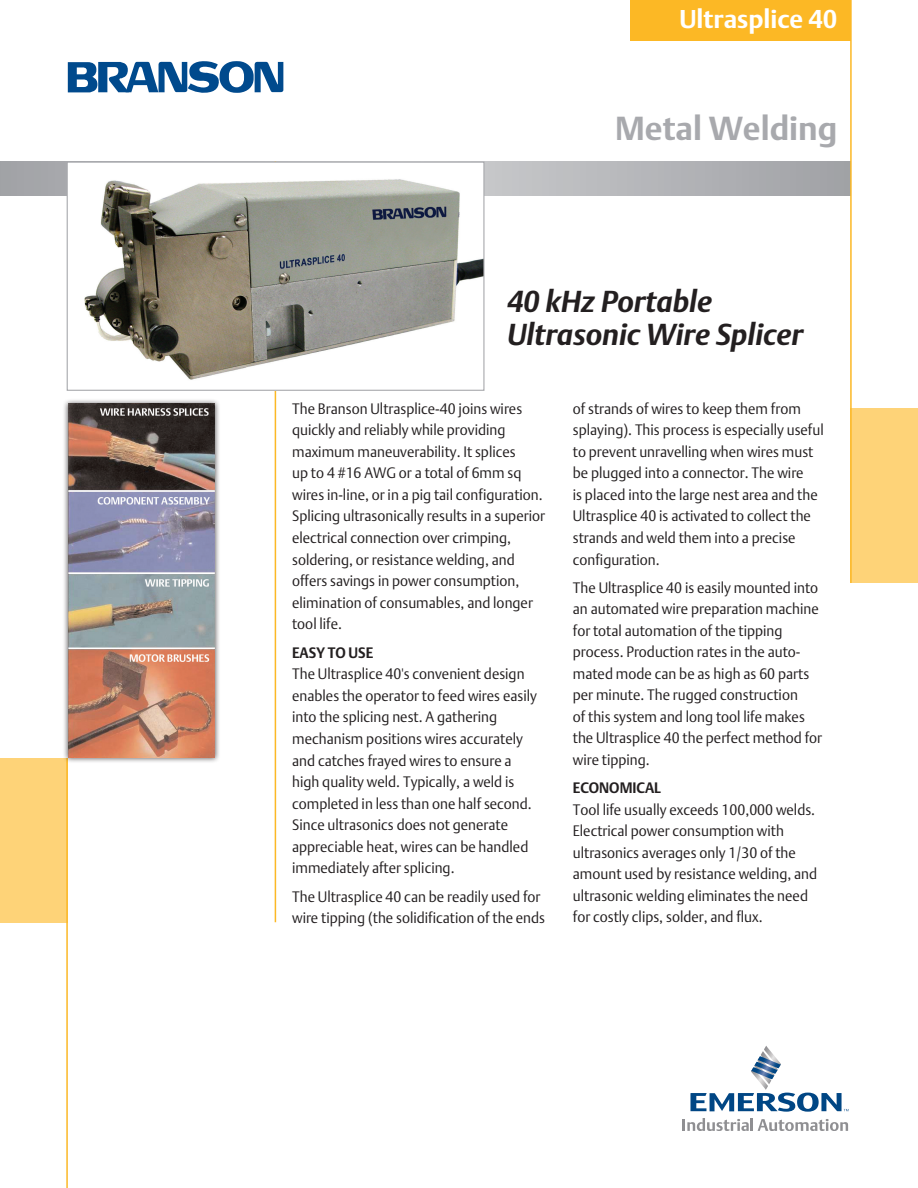
<style>
.page{position:relative;width:918px;height:1188px;background:#fff}
.page>*{position:absolute;margin:0;border:0;box-sizing:border-box;transform-origin:0 0}
.Name_right{font:700 33px "DTL Argo T";color:#a8a9ad}
.t1{font:italic 700 30px/33px "DTL Argo T";color:#231f20}
.Brief_graphic{font:700 25.5px "DTL Argo T";color:#fff}
.Body_plain{font:15px/21.6px "DTL Argo T Light";color:#231f20;scale:.95 1}
.s1{font-family:"DTL Argo T";font-weight:700}
</style>
<div class="page">
<svg style="left:68px;top:61px;width:215px;height:32px"></svg>
<svg style="left:0;top:162px;width:850px;height:34px;background:#b2b3b6"></svg>
<div style="left:0;top:758px;width:68px;height:164px;background:#fed378"></div>
<div style="left:850px;top:408px;width:68px;height:175px;background:#fed378"></div>
<hr style="left:850px;top:0;width:2px;height:583px;background:#fcb825">
<hr style="left:66px;top:758px;width:2px;height:430px;background:#fcb825">
<div style="left:630px;top:0;width:220px;height:40px;background:#fcb825"></div>
<svg style="left:690px;top:1046px;width:159px;height:66px"></svg>
<svg style="left:683px;top:1118px;width:165px;height:13px"></svg>
<hr style="left:275px;top:162px;width:1px;height:760px;background:#fcb825">
<img style="left:77px;top:164px;width:405px;height:225px">
<div style="left:67px;top:162px;width:417px;height:229px;border:1px solid #a8a9ad"></div>
<div style="left:62px;top:398px;width:159px;height:365px;background:#231f20;opacity:.75"></div>
<img style="left:68px;top:404px;width:147px;height:354px">
<hr style="left:68px;top:490px;width:147px;height:2px;background:#fff">
<hr style="left:68px;top:572px;width:147px;height:2px;background:#fff">
<hr style="left:68px;top:648px;width:147px;height:1px;background:#fff">
<p class="Brief_graphic" style="left:679px;top:4px;width:160px">Ultrasplice 40</p>
<p class="Name_right" style="left:615px;top:109px;width:224px">Metal Welding</p>
<p class="t1" style="left:507px;top:285px;width:297px">40 kHz Portable<br>Ultrasonic Wire Splicer</p>
<p class="Body_plain" style="left:292px;top:397px;width:268px">The Branson Ultrasplice-40 joins wires quickly and reliably while providing maximum maneuverability. It splices<br>up to 4 #16 AWG or a total of 6mm sq wires in-line, or in a pig tail configuration.<br>Splicing ultrasonically results in a superior electrical connection over crimping, soldering, or resistance welding, and offers savings in power consumption, elimination of consumables, and longer tool life.</p>
<p class="Body_plain" style="left:292px;top:641px;width:259px"><span class="s1">EASY TO USE<br></span>The Ultrasplice 40's convenient design enables the operator to feed wires easily into the splicing nest. A gathering mechanism positions wires accurately and catches frayed wires to ensure a high quality weld. Typically, a weld is completed in less than one half second.<br>Since ultrasonics does not generate appreciable heat, wires can be handled immediately after splicing.</p>
<p class="Body_plain" style="left:292px;top:885px;width:268px">The Ultrasplice 40 can be readily used for wire tipping (the solidification of the ends</p>
<p class="Body_plain" style="left:573px;top:398px;width:266px">of strands of wires to keep them from splaying). This process is especially useful to prevent unravelling when wires must be plugged into a connector. The wire<br>is placed into the large nest area and the Ultrasplice 40 is activated to collect the strands and weld them into a precise configuration.</p>
<p class="Body_plain" style="left:573px;top:577px;width:264px">The Ultrasplice 40 is easily mounted into an automated wire preparation machine for total automation of the tipping process. Production rates in the auto&shy;mated mode can be as high as 60 parts per minute. The rugged construction<br>of this system and long tool life makes the Ultrasplice 40 the perfect method for wire tipping.</p>
<p class="Body_plain" style="left:573px;top:777px;width:259px"><span class="s1">ECONOMICAL<br></span>Tool life usually exceeds 100,000 welds.<br>Electrical power consumption with ultrasonics averages only 1/30 of the amount used by resistance welding, and ultrasonic welding eliminates the need for costly clips, solder, and flux.</p>
</div>
